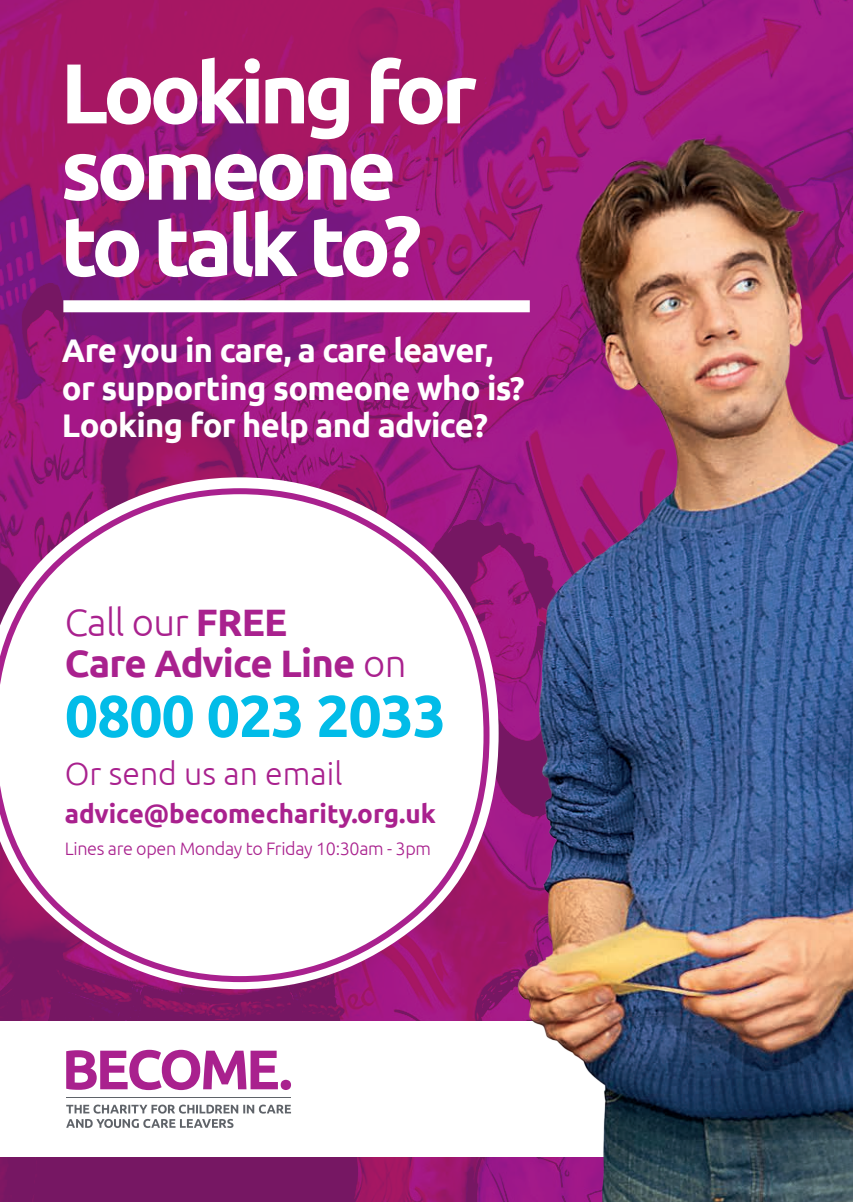
<style>
.page{position:relative;width:853px;height:1202px;background:#fff}
.page>*{position:absolute;margin:0;border:0;box-sizing:border-box;transform-origin:0 0}
.t1{font:700 84.8px/76.4px "Ubuntu";letter-spacing:-.06em;color:#fff}
.t2{font:700 58.8px "Ubuntu";letter-spacing:-.02em;color:#02bce8}
.t3{font:700 38.2px/41.2px "Ubuntu";letter-spacing:-.02em;color:#a9218e}
.t4{font:700 32.8px/37.8px "Ubuntu";letter-spacing:-.02em;color:#fff}
.t5{font:300 32px "Ubuntu";color:#a9218e}
.t6{font:700 26px "Ubuntu";color:#a9218e}
.t7{font:300 18px "Ubuntu";letter-spacing:-.02em;color:#a9218e}
.s1{font-weight:300}
</style>
<div class="page">
<img style="left:0;top:0;width:437px;height:1202px">
<div style="left:0;top:1021px;width:843px;height:135px;background:#fff"></div>
<svg style="left:66px;top:1104px;width:225px;height:24px"></svg>
<hr style="left:66px;top:1096px;width:225px;height:1px;background:#5f6369">
<svg style="left:66px;top:1049px;width:225px;height:41px"></svg>
<div style="left:63px;top:300px;width:467px;height:12px;background:#fff"></div>
<svg style="left:0;top:477px;width:437px;height:512px"></svg>
<svg style="left:0;top:485px;width:437px;height:500px"></svg>
<img style="left:437px;top:0;width:416px;height:1202px">
<svg style="left:0;top:0;width:5px;height:7px"></svg>
<svg style="left:0;top:1195px;width:5px;height:7px"></svg>
<h1 class="t1" style="left:61px;top:54px;width:418px">Looking for someone to talk to?</h1>
<p class="t4" style="left:62px;top:331px;width:464px">Are you in care, a care leaver, or supporting someone who is?<br>Looking for help and advice?</p>
<p class="t3" style="left:65px;top:601px;width:343px"><span class="s1">Call our</span> FREE<br>Care Advice Line <span class="s1">on</span></p>
<h2 class="t2" style="left:65px;top:680px;width:383px">0800 023 2033</h2>
<p class="t5" style="left:65px;top:754px;width:279px">Or send us an email</p>
<p class="t6" style="left:65px;top:798px;width:373px">advice@becomecharity.org.uk</p>
<p class="t7" style="left:65px;top:837px;width:368px">Lines are open Monday to Friday 10:30am - 3pm</p>
</div>
